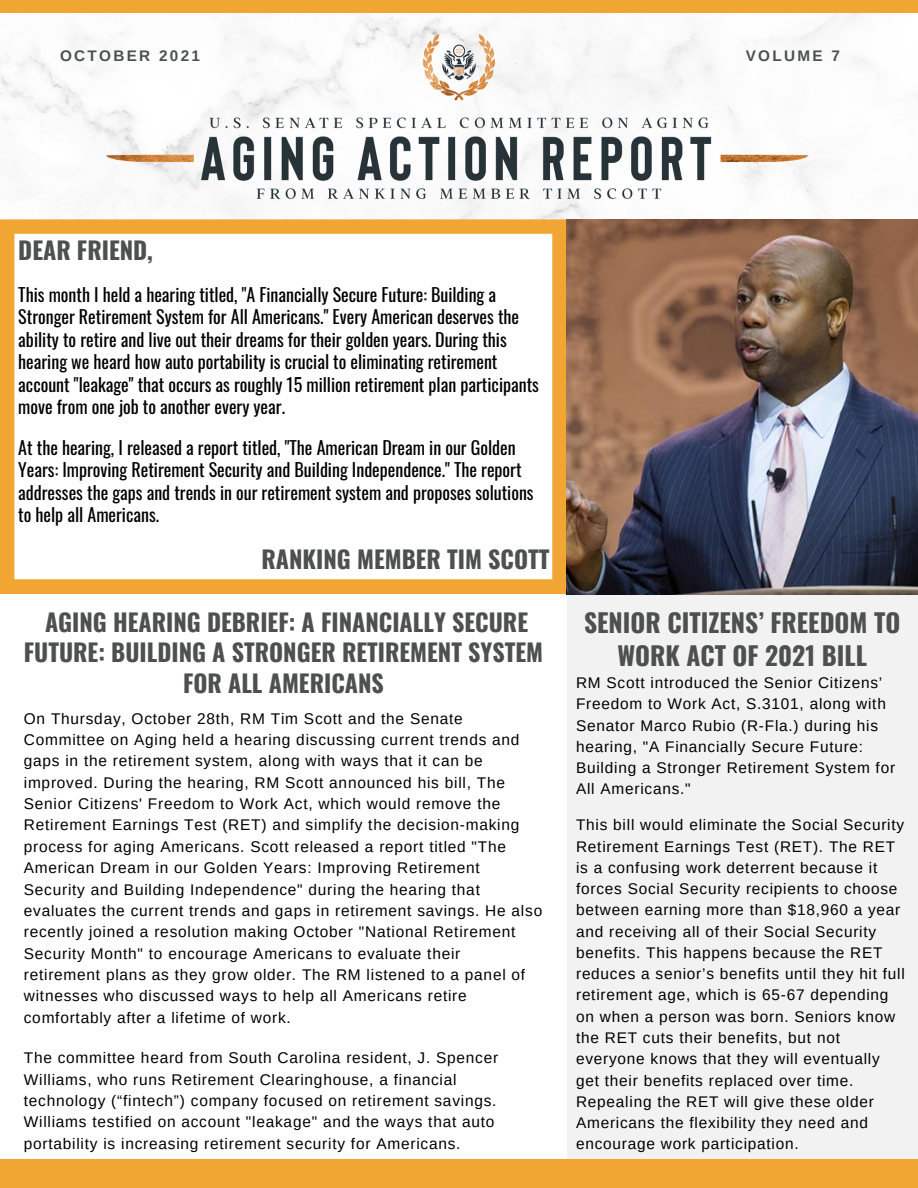
<style>
.page{position:relative;width:918px;height:1188px;background:#fff}
.page>*{position:absolute;margin:0;border:0;box-sizing:border-box;transform-origin:0 0}
.t1{font:700 25.5px/32.7px "Oswald";color:#4c504f;text-align:center}
.t2{font:700 24px/30.3px "Oswald";color:#4c504f;text-align:center}
.t3{font:18px/22.5px "Oswald";color:#000}
.t4{font:15.45px/21.3px "Arimo";letter-spacing:.05em;color:#000}
.t5{font:700 15.3px "Arimo";letter-spacing:.15em;color:#4c504f}
</style>
<div class="page">
<img style="left:0;top:13px;width:917px;height:206px">
<div style="left:0;top:0;width:918px;height:13px;background:#f1a634"></div>
<div style="left:567px;top:594px;width:351px;height:573px;background:#f2f2f2"></div>
<div style="left:0;top:1159px;width:918px;height:29px;background:#f1a634"></div>
<svg style="left:0;top:219px;width:567px;height:375px"></svg>
<img style="left:567px;top:219px;width:351px;height:375px">
<p class="t5" style="left:60px;top:47px;width:142px">OCTOBER 2021</p>
<p class="t5" style="left:746px;top:47px;width:96px">VOLUME 7</p>
<p class="t2" style="left:18px;top:234px;width:136px">DEAR FRIEND,</p>
<p class="t3" style="left:18px;top:283px;width:522px">This month I held a hearing titled, "A Financially Secure Future: Building a Stronger Retirement System for All Americans." Every American deserves the ability to retire and live out their dreams for their golden years. During this hearing we heard how auto portability is crucial to eliminating retirement account "leakage" that occurs as roughly 15 million retirement plan participants move from one job to another every year.</p>
<p class="t3" style="left:18px;top:436px;width:517px">At the hearing, I released a report titled, "The American Dream in our Golden Years: Improving Retirement Security and Building Independence." The report addresses the gaps and trends in our retirement system and proposes solutions to help all Americans.</p>
<p class="t2" style="left:262px;top:543px;width:289px">RANKING MEMBER TIM SCOTT</p>
<p class="t2" style="left:24px;top:606px;width:521px">AGING HEARING DEBRIEF: A FINANCIALLY SECURE<br>FUTURE: BUILDING A STRONGER RETIREMENT SYSTEM<br>FOR ALL AMERICANS</p>
<p class="t1" style="left:584px;top:605px;width:318px">SENIOR CITIZENS’ FREEDOM TO<br>WORK ACT OF 2021 BILL</p>
<p class="t4" style="left:576px;top:672px;width:321px">RM Scott introduced the Senior Citizens’ Freedom to Work Act, S.3101, along with Senator Marco Rubio (R-Fla.) during his hearing, "A Financially Secure Future:<br>Building a Stronger Retirement System for All Americans."</p>
<p class="t4" style="left:576px;top:814px;width:330px">This bill would eliminate the Social Security Retirement Earnings Test (RET). The RET is a confusing work deterrent because it forces Social Security recipients to choose between earning more than $18,960 a year and receiving all of their Social Security benefits. This happens because the RET reduces a senior’s benefits until they hit full retirement age, which is 65-67 depending on when a person was born. Seniors know the RET cuts their benefits, but not everyone knows that they will eventually get their benefits replaced over time.<br>Repealing the RET will give these older Americans the flexibility they need and encourage work participation.</p>
<p class="t4" style="left:24px;top:708px;width:520px">On Thursday, October 28th, RM Tim Scott and the Senate Committee on Aging held a hearing discussing current trends and gaps in the retirement system, along with ways that it can be improved. During the hearing, RM Scott announced his bill, The Senior Citizens' Freedom to Work Act, which would remove the Retirement Earnings Test (RET) and simplify the decision-making process for aging Americans. Scott released a report titled "The American Dream in our Golden Years: Improving Retirement Security and Building Independence" during the hearing that evaluates the current trends and gaps in retirement savings. He also recently joined a resolution making October "National Retirement Security Month" to encourage Americans to evaluate their<br>retirement plans as they grow older. The RM listened to a panel of witnesses who discussed ways to help all Americans retire comfortably after a lifetime of work.</p>
<p class="t4" style="left:24px;top:1047px;width:476px">The committee heard from South Carolina resident, J. Spencer Williams, who runs Retirement Clearinghouse, a financial technology (“fintech”) company focused on retirement savings.<br>Williams testified on account "leakage" and the ways that auto portability is increasing retirement security for Americans.</p>
</div>
